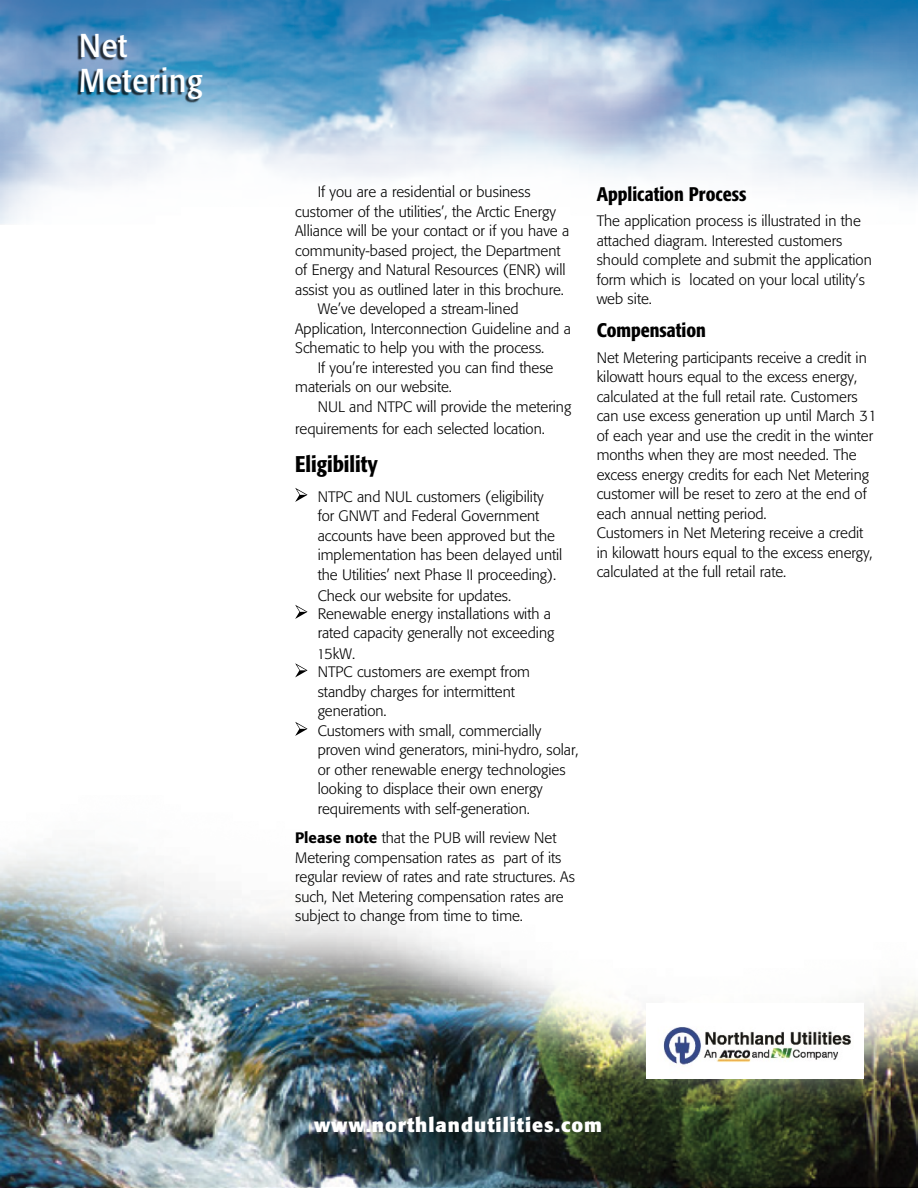
<style>
.page{position:relative;width:918px;height:1188px;background:#fff}
.page>*{position:absolute;margin:0;border:0;box-sizing:border-box;transform-origin:0 0}
.t1{font:condensed 32.7px/35.1px "Formata";letter-spacing:.02em;color:#fff;scale:1.1 1}
.t2{font:500 condensed 22.5px "Formata";color:#000}
.t3{font:500 condensed 19.5px "Formata";color:#000}
.t4{font:700 19.5px "Formata";letter-spacing:.05em;color:#fff}
.t5{font:300 15px/19.5px "Formata";color:#000}
.s1{font-stretch:condensed}
.s2{font-weight:500}
</style>
<div class="page">
<img style="left:0;top:0;width:918px;height:1188px">
<div style="left:77px;top:35px;width:124px;height:68px;background:#000;opacity:.75"></div>
<svg style="left:295px;top:488px;width:13px;height:14px"></svg>
<svg style="left:295px;top:605px;width:13px;height:14px"></svg>
<svg style="left:295px;top:663px;width:13px;height:14px"></svg>
<svg style="left:295px;top:722px;width:13px;height:14px"></svg>
<img style="left:646px;top:1003px;width:218px;height:75px">
<h1 class="t1" style="left:79px;top:28px;width:114px">Net<br>Metering</h1>
<p class="t5" style="left:318px;top:183px;width:214px">If you are a residential or business</p>
<p class="t5" style="left:295px;top:202px;width:262px">customer of the utilities’, the Arctic Energy</p>
<p class="t5" style="left:295px;top:222px;width:276px">Alliance will be your contact or if you have a</p>
<p class="t5" style="left:295px;top:241px;width:267px">community-based project, the Department</p>
<p class="t5" style="left:295px;top:261px;width:272px">of Energy and Natural Resources (ENR) will</p>
<p class="t5" style="left:295px;top:280px;width:270px">assist you as outlined later in this brochure.</p>
<p class="t5" style="left:318px;top:300px;width:203px">We’ve developed a stream-lined</p>
<p class="t5" style="left:295px;top:319px;width:277px">Application, Interconnection Guideline and a</p>
<p class="t5" style="left:295px;top:339px;width:251px">Schematic to help you with the process.</p>
<p class="t5" style="left:318px;top:358px;width:237px">If you’re interested you can find these</p>
<p class="t5" style="left:295px;top:378px;width:158px">materials on our website.</p>
<p class="t5" style="left:318px;top:397px;width:255px">NUL and NTPC will provide the metering</p>
<p class="t5" style="left:295px;top:420px;width:251px">requirements for each selected location.</p>
<h2 class="t2" style="left:295px;top:450px;width:84px">Eligibility</h2>
<p class="t5" style="left:318px;top:487px;width:246px">NTPC and NUL customers (eligibility for GNWT and Federal Government accounts have been approved but the implementation has been delayed until the Utilities’ next Phase II proceeding).<br>Check our website for updates.</p>
<p class="t5" style="left:318px;top:604px;width:238px;line-height:20.1px">Renewable energy installations with a rated capacity generally not exceeding<br><span class="s1">1</span>5kW.</p>
<p class="t5" style="left:318px;top:663px;width:262px">NTPC customers are exempt from standby charges for intermittent generation.<br>Customers with small, commercially proven wind generators, mini-hydro, solar, or other renewable energy technologies looking to displace their own energy requirements with self-generation.</p>
<p class="t5" style="left:295px;top:828px;width:281px"><span class="s2">Please note</span> that the PUB will review Net Metering compensation rates as part of its regular review of rates and rate structures. As such, Net Metering compensation rates are subject to change from time to time.</p>
<h3 class="t3" style="left:597px;top:182px;width:151px">Application Process</h3>
<p class="t5" style="left:597px;top:211px;width:277px">The application process is illustrated in the attached diagram. Interested customers should complete and submit the application form which is located on your local utility’s web site.</p>
<h3 class="t3" style="left:597px;top:319px;width:111px">Compensation</h3>
<p class="t5" style="left:597px;top:348px;width:282px">Net Metering participants receive a credit in kilowatt hours equal to the excess energy, calculated at the full retail rate. Customers can use excess generation up until March 31 of each year and use the credit in the winter months when they are most needed. The excess energy credits for each Net Metering customer will be reset to zero at the end of each annual netting period.<br>Customers in Net Metering receive a credit in kilowatt hours equal to the excess energy, calculated at the full retail rate.</p>
<h3 class="t4" style="left:314px;top:1112px;width:290px">www.northlandutilities.com</h3>
</div>
